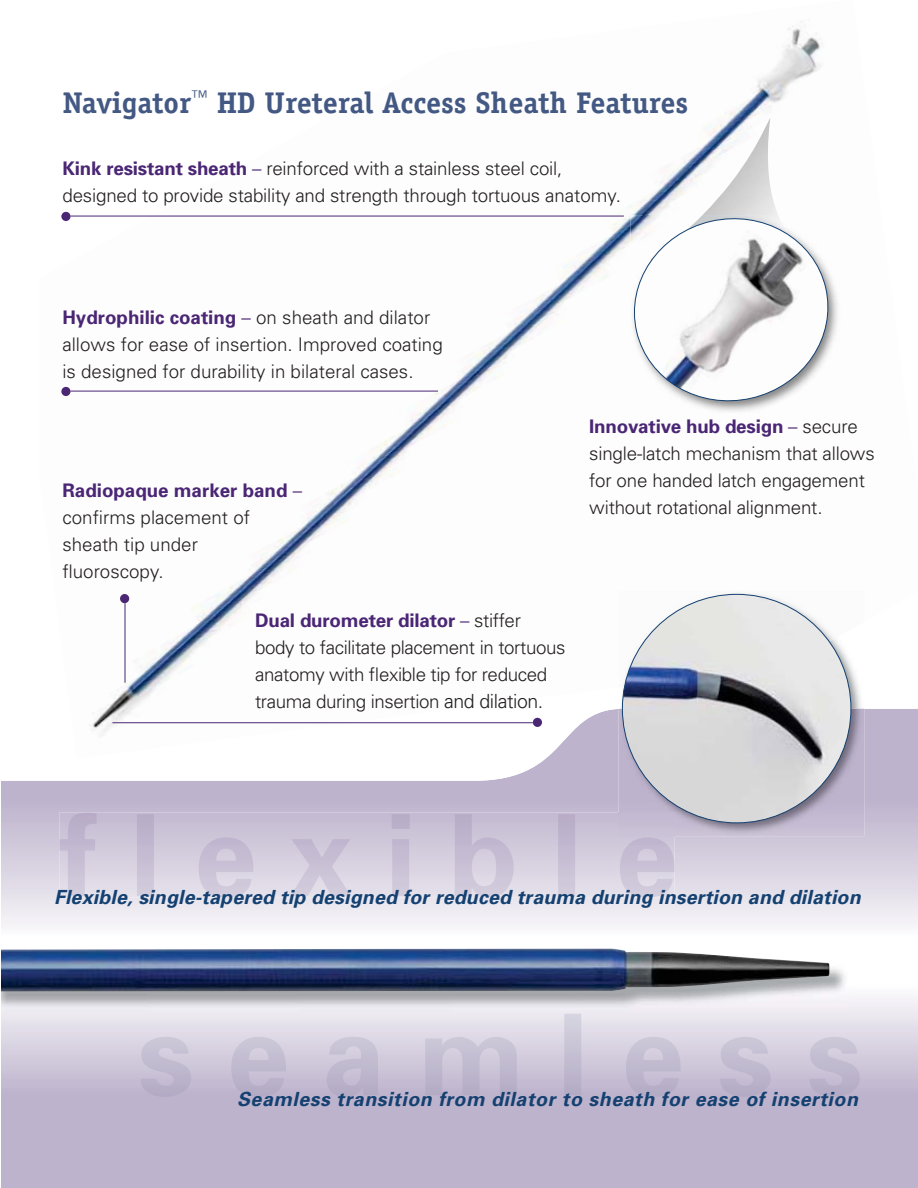
<style>
.page{position:relative;width:918px;height:1188px;background:#fff}
.page>*{position:absolute;margin:0;border:0;box-sizing:border-box;transform-origin:0 0}
.t1{font:700 30px "Officina Serif";color:#435984}
.t2{font:italic 700 19.5px "Univers";letter-spacing:.01em;color:#144171}
.t3{font:italic 700 19.5px "Univers";letter-spacing:.03em;color:#144171}
.t4{font:300 18.75px/27px "Univers";letter-spacing:-.01em;color:#231f20}
.s1{font-weight:700;color:#4a2674}
.s2{color:#4a2674}
.s3{font-size:19.5px}
</style>
<div class="page">
<img style="left:61px;top:21px;width:761px;height:688px">
<svg style="left:1px;top:709px;width:917px;height:479px"></svg>
<img style="left:1px;top:951px;width:847px;height:59px">
<img style="left:1px;top:949px;width:828px;height:42px">
<img style="left:619px;top:687px;width:245px;height:149px">
<img style="left:619px;top:591px;width:239px;height:96px">
<img style="left:622px;top:594px;width:229px;height:229px;border-radius:50%">
<img style="left:703px;top:118px;width:75px;height:91px">
<img style="left:631px;top:302px;width:207px;height:112px">
<svg style="left:625px;top:209px;width:212px;height:201px"></svg>
<svg style="left:59px;top:813px;width:616px;height:85px;background:#d0c9da"></svg>
<img style="left:619px;top:813px;width:56px;height:23px">
<svg style="left:141px;top:1014px;width:719px;height:83px;background:#cfc9da"></svg>
<hr style="left:71px;top:216px;width:553px;height:1px;background:#4a2674">
<div style="left:61px;top:212px;width:10px;height:9px;background:#4a2674;border-radius:50%"></div>
<hr style="left:71px;top:391px;width:367px;height:1px;background:#4a2674">
<div style="left:61px;top:387px;width:10px;height:9px;background:#4a2674;border-radius:50%"></div>
<hr style="left:112px;top:722px;width:421px;height:1px;background:#4a2674">
<div style="left:533px;top:718px;width:9px;height:9px;background:#4a2674;border-radius:50%"></div>
<hr style="left:125px;top:603px;width:1px;height:80px;background:#4a2674">
<div style="left:120px;top:594px;width:9px;height:9px;background:#4a2674;border-radius:50%"></div>
<h1 class="t1" style="left:62px;top:92px;width:627px">Navigator<sup>™</sup> HD Ureteral Access Sheath Features</h1>
<p class="t4" style="left:62px;top:157px;width:560px"><span class="s1">Kink resistant sheath</span> <span class="s2">–</span> reinforced with a stainless steel coil, designed to provide stability and strength through tortuous anatomy.</p>
<p class="t4" style="left:62px;top:305px;width:382px"><span class="s1">Hydrophilic coating</span> <span class="s2">–</span> on sheath and dilator allows for ease of insertion. Improved coating is designed for durability in bilateral cases.</p>
<p class="t4" style="left:62px;top:479px;width:241px"><span class="s1">Radiopaque marker band</span> <span class="s2">– </span>confirms placement of sheath tip under fluoroscopy.</p>
<p class="t4" style="left:255px;top:609px;width:312px"><span class="s1">Dual durometer dilator</span> <span class="s2">–</span> stiffer<br>body to facilitate placement in tortuous anatomy with flexible tip for reduced trauma during insertion <span class="s3">and dilation.</span></p>
<p class="t4" style="left:589px;top:415px;width:287px"><span class="s1">Innovative hub design</span> <span class="s2">–</span> secure single-latch mechanism that allows for one handed latch engagement without rotational alignment.</p>
<p class="t2" style="left:54px;top:889px;width:808px">Flexible, single-tapered tip designed for reduced trauma during insertion and dilation</p>
<p class="t3" style="left:237px;top:1091px;width:623px">Seamless transition from dilator to sheath for ease of insertion</p>
</div>
